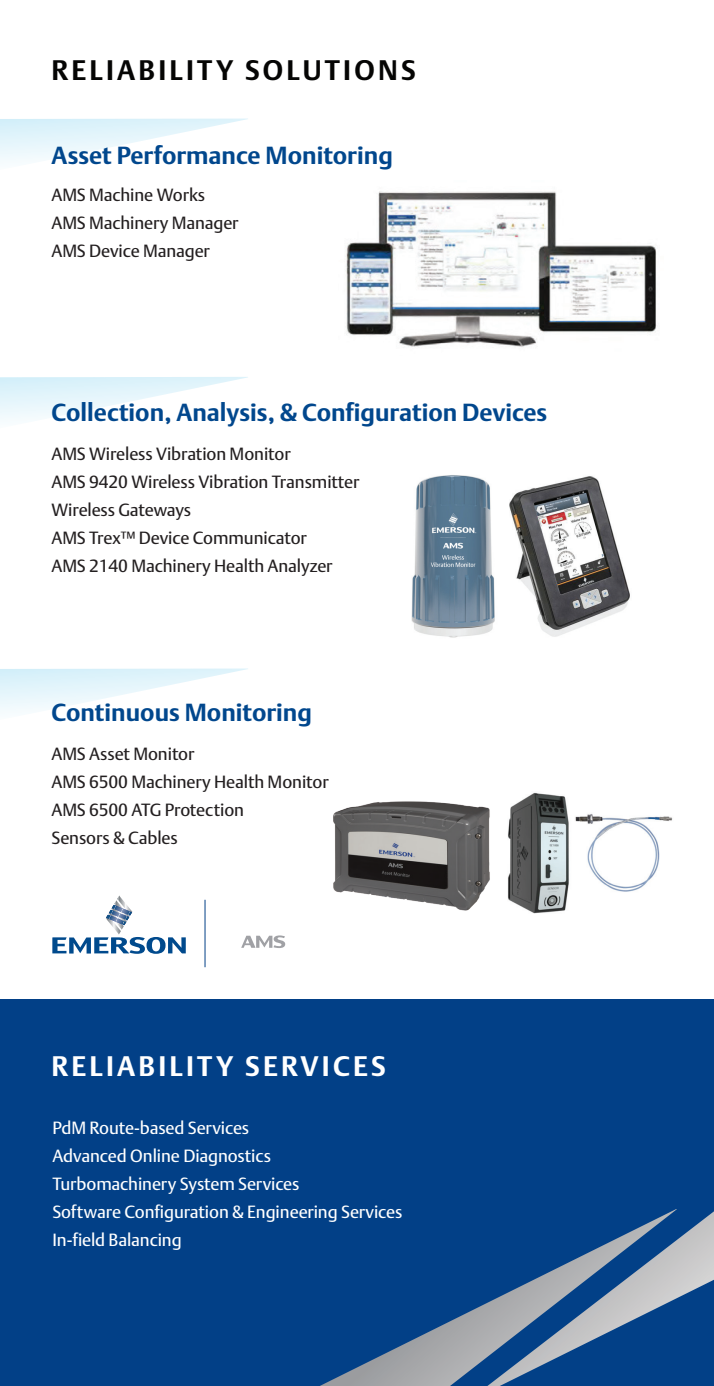
<style>
.page{position:relative;width:714px;height:1386px;background:#fff}
.page>*{position:absolute;margin:0;border:0;box-sizing:border-box;transform-origin:0 0}
.t1{font:700 28px "DTL Argo T";letter-spacing:.115em;color:#050504}
.t2{font:700 28px "DTL Argo T";letter-spacing:.115em;color:#fff}
.t3{font:700 24.5px "DTL Argo T";color:#01478d}
.t4{font:17.5px/28px "DTL Argo T";letter-spacing:-.005em;color:#231f20}
.t5{font:17.5px/28px "DTL Argo T";letter-spacing:-.005em;color:#fff}
</style>
<div class="page">
<div style="left:0;top:1000px;width:714px;height:386px;background:#024087"></div>
<svg style="left:0;top:119px;width:247px;height:43px"></svg>
<img style="left:345px;top:191px;width:312px;height:156px">
<svg style="left:0;top:377px;width:248px;height:43px"></svg>
<img style="left:509px;top:476px;width:121px;height:161px">
<img style="left:411px;top:475px;width:84px;height:163px">
<svg style="left:0;top:669px;width:247px;height:43px"></svg>
<svg style="left:241px;top:935px;width:44px;height:13px"></svg>
<img style="left:117px;top:895px;width:8px;height:10px">
<img style="left:121px;top:925px;width:3px;height:5px">
<svg style="left:52px;top:937px;width:134px;height:17px"></svg>
<img style="left:111px;top:925px;width:10px;height:10px">
<img style="left:106px;top:915px;width:6px;height:10px">
<img style="left:109px;top:910px;width:20px;height:10px">
<img style="left:112px;top:916px;width:15px;height:9px">
<img style="left:112px;top:905px;width:20px;height:11px">
<hr style="left:205px;top:900px;width:1px;height:67px;background:#024087">
<img style="left:532px;top:792px;width:141px;height:122px">
<img style="left:333px;top:794px;width:199px;height:119px">
<svg style="left:320px;top:1209px;width:394px;height:177px"></svg>
<h1 class="t1" style="left:52px;top:54px;width:366px">RELIABILITY SOLUTIONS</h1>
<h2 class="t3" style="left:52px;top:140px;width:343px">Asset Performance Monitoring</h2>
<p class="t4" style="left:52px;top:180px;width:189px">AMS Machine Works<br>AMS Machinery Manager<br>AMS Device Manager</p>
<h2 class="t3" style="left:52px;top:398px;width:497px">Collection, Analysis, &amp; Configuration Devices</h2>
<p class="t4" style="left:52px;top:439px;width:309px">AMS Wireless Vibration Monitor<br>AMS 9420 Wireless Vibration Transmitter<br>Wireless Gateways<br>AMS Trex™ Device Communicator<br>AMS 2140 Machinery Health Analyzer</p>
<h2 class="t3" style="left:52px;top:698px;width:262px">Continuous Monitoring</h2>
<p class="t4" style="left:52px;top:739px;width:279px">AMS Asset Monitor<br>AMS 6500 Machinery Health Monitor<br>AMS 6500 ATG Protection<br>Sensors &amp; Cables</p>
<h1 class="t2" style="left:52px;top:1050px;width:336px">RELIABILITY SERVICES</h1>
<p class="t5" style="left:52px;top:1113px;width:352px">PdM Route-based Services<br>Advanced Online Diagnostics<br>Turbomachinery System Services<br>Software Configuration &amp; Engineering Services<br>In-field Balancing</p>
</div>
